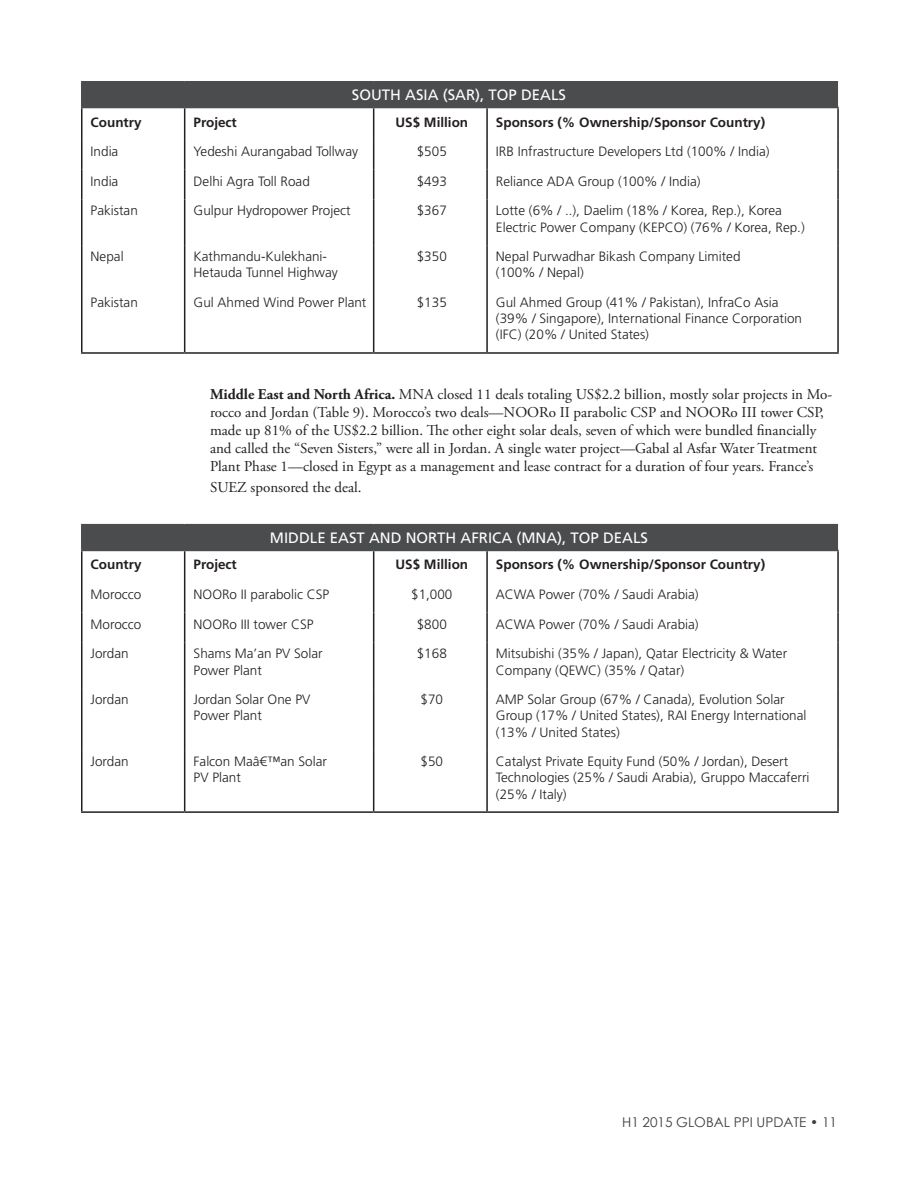
<style>
.page{position:relative;width:918px;height:1188px;background:#fff}
.page>*{position:absolute;margin:0;border:0;box-sizing:border-box;transform-origin:0 0}
.Paragraph{font:15px/18px "Adobe Garamond Pro";color:#231f20}
.t1{font:15px "Frutiger LT Std";color:#fff}
.t2{font:300 13.5px/16.2px "Frutiger LT Std";color:#231f20}
.t3{font:700 13.5px "Frutiger LT Std";color:#231f20}
.t4{font:13.5px "Century Gothic";color:#3e3e3f}
.s1{font-weight:700}
</style>
<div class="page">
<hr style="left:81px;top:108px;width:1px;height:32px;background:#231f20">
<hr style="left:184px;top:108px;width:1px;height:32px;background:#231f20">
<hr style="left:373px;top:108px;width:1px;height:32px;background:#231f20">
<hr style="left:486px;top:108px;width:2px;height:32px;background:#231f20">
<hr style="left:837px;top:108px;width:2px;height:32px;background:#231f20">
<hr style="left:81px;top:140px;width:1px;height:30px;background:#231f20">
<hr style="left:184px;top:140px;width:1px;height:30px;background:#231f20">
<hr style="left:373px;top:140px;width:1px;height:30px;background:#231f20">
<hr style="left:486px;top:140px;width:2px;height:30px;background:#231f20">
<hr style="left:837px;top:140px;width:2px;height:30px;background:#231f20">
<svg style="left:81px;top:170px;width:1px;height:29px"></svg>
<svg style="left:184px;top:170px;width:1px;height:29px"></svg>
<svg style="left:373px;top:170px;width:1px;height:29px"></svg>
<hr style="left:486px;top:170px;width:2px;height:29px;background:#231f20">
<hr style="left:837px;top:170px;width:2px;height:29px;background:#231f20">
<hr style="left:81px;top:199px;width:1px;height:46px;background:#231f20">
<hr style="left:184px;top:199px;width:1px;height:46px;background:#231f20">
<hr style="left:373px;top:199px;width:1px;height:46px;background:#231f20">
<hr style="left:486px;top:199px;width:2px;height:46px;background:#231f20">
<hr style="left:837px;top:199px;width:2px;height:46px;background:#231f20">
<hr style="left:81px;top:245px;width:1px;height:46px;background:#231f20">
<hr style="left:184px;top:245px;width:1px;height:46px;background:#231f20">
<hr style="left:373px;top:245px;width:1px;height:46px;background:#231f20">
<hr style="left:486px;top:245px;width:2px;height:46px;background:#231f20">
<hr style="left:837px;top:245px;width:2px;height:46px;background:#231f20">
<hr style="left:81px;top:291px;width:1px;height:61px;background:#231f20">
<hr style="left:184px;top:291px;width:1px;height:61px;background:#231f20">
<hr style="left:373px;top:291px;width:1px;height:61px;background:#231f20">
<hr style="left:486px;top:291px;width:2px;height:61px;background:#231f20">
<hr style="left:837px;top:291px;width:2px;height:61px;background:#231f20">
<hr style="left:81px;top:81px;width:104px;height:1px;background:#4b4c4d">
<div style="left:81px;top:82px;width:757px;height:25px;background:#4b4c4d"></div>
<hr style="left:185px;top:81px;width:189px;height:1px;background:#4b4c4d">
<hr style="left:374px;top:81px;width:113px;height:1px;background:#4b4c4d">
<hr style="left:487px;top:81px;width:351px;height:1px;background:#4b4c4d">
<hr style="left:81px;top:107px;width:104px;height:1px;background:#4b4c4d">
<hr style="left:185px;top:107px;width:189px;height:1px;background:#4b4c4d">
<hr style="left:374px;top:107px;width:113px;height:1px;background:#4b4c4d">
<hr style="left:487px;top:107px;width:352px;height:1px;background:#4b4c4d">
<hr style="left:81px;top:352px;width:104px;height:2px;background:#231f20">
<hr style="left:185px;top:352px;width:189px;height:2px;background:#231f20">
<hr style="left:374px;top:352px;width:113px;height:2px;background:#231f20">
<hr style="left:487px;top:352px;width:352px;height:2px;background:#231f20">
<hr style="left:81px;top:551px;width:1px;height:32px;background:#231f20">
<hr style="left:184px;top:551px;width:1px;height:32px;background:#231f20">
<hr style="left:373px;top:551px;width:1px;height:32px;background:#231f20">
<hr style="left:486px;top:551px;width:2px;height:32px;background:#231f20">
<hr style="left:837px;top:551px;width:2px;height:32px;background:#231f20">
<hr style="left:81px;top:583px;width:1px;height:30px;background:#231f20">
<hr style="left:184px;top:583px;width:1px;height:30px;background:#231f20">
<hr style="left:373px;top:583px;width:1px;height:30px;background:#231f20">
<hr style="left:486px;top:583px;width:2px;height:30px;background:#231f20">
<hr style="left:837px;top:583px;width:2px;height:30px;background:#231f20">
<svg style="left:81px;top:613px;width:1px;height:29px"></svg>
<svg style="left:184px;top:613px;width:1px;height:29px"></svg>
<svg style="left:373px;top:613px;width:1px;height:29px"></svg>
<hr style="left:486px;top:613px;width:2px;height:29px;background:#231f20">
<hr style="left:837px;top:613px;width:2px;height:29px;background:#231f20">
<hr style="left:81px;top:642px;width:1px;height:46px;background:#231f20">
<hr style="left:184px;top:642px;width:1px;height:46px;background:#231f20">
<hr style="left:373px;top:642px;width:1px;height:46px;background:#231f20">
<hr style="left:486px;top:642px;width:2px;height:46px;background:#231f20">
<hr style="left:837px;top:642px;width:2px;height:46px;background:#231f20">
<hr style="left:81px;top:688px;width:1px;height:62px;background:#231f20">
<hr style="left:184px;top:688px;width:1px;height:62px;background:#231f20">
<hr style="left:373px;top:688px;width:1px;height:62px;background:#231f20">
<hr style="left:486px;top:688px;width:2px;height:62px;background:#231f20">
<hr style="left:837px;top:688px;width:2px;height:62px;background:#231f20">
<hr style="left:81px;top:750px;width:1px;height:61px;background:#231f20">
<hr style="left:184px;top:750px;width:1px;height:61px;background:#231f20">
<hr style="left:373px;top:750px;width:1px;height:61px;background:#231f20">
<hr style="left:486px;top:750px;width:2px;height:61px;background:#231f20">
<hr style="left:837px;top:750px;width:2px;height:61px;background:#231f20">
<hr style="left:81px;top:524px;width:104px;height:1px;background:#4b4c4d">
<div style="left:81px;top:525px;width:757px;height:25px;background:#4b4c4d"></div>
<hr style="left:185px;top:524px;width:189px;height:1px;background:#4b4c4d">
<hr style="left:374px;top:524px;width:113px;height:1px;background:#4b4c4d">
<hr style="left:487px;top:524px;width:351px;height:1px;background:#4b4c4d">
<hr style="left:81px;top:550px;width:104px;height:1px;background:#4b4c4d">
<hr style="left:185px;top:550px;width:189px;height:1px;background:#4b4c4d">
<hr style="left:374px;top:550px;width:113px;height:1px;background:#4b4c4d">
<hr style="left:487px;top:550px;width:352px;height:1px;background:#4b4c4d">
<hr style="left:81px;top:811px;width:104px;height:2px;background:#231f20">
<hr style="left:185px;top:811px;width:189px;height:2px;background:#231f20">
<hr style="left:374px;top:811px;width:113px;height:2px;background:#231f20">
<hr style="left:487px;top:811px;width:352px;height:2px;background:#231f20">
<p class="t1" style="left:352px;top:86px;width:216px">SOUTH ASIA (SAR), TOP DEALS</p>
<p class="t3" style="left:91px;top:114px;width:53px">Country</p>
<p class="t3" style="left:194px;top:114px;width:45px">Project</p>
<p class="t3" style="left:395px;top:114px;width:74px">US$ Million</p>
<p class="t3" style="left:496px;top:114px;width:271px">Sponsors (% Ownership/Sponsor Country)</p>
<p class="t2" style="left:91px;top:144px;width:29px">India</p>
<p class="t2" style="left:194px;top:144px;width:166px">Yedeshi Aurangabad Tollway</p>
<p class="t2" style="left:417px;top:144px;width:32px">$505</p>
<p class="t2" style="left:496px;top:144px;width:275px">IRB Infrastructure Developers Ltd (100% / India)</p>
<p class="t2" style="left:91px;top:173px;width:29px">India</p>
<p class="t2" style="left:194px;top:173px;width:118px">Delhi Agra Toll Road</p>
<p class="t2" style="left:417px;top:173px;width:32px">$493</p>
<p class="t2" style="left:496px;top:173px;width:206px">Reliance ADA Group (100% / India)</p>
<p class="t2" style="left:91px;top:203px;width:49px">Pakistan</p>
<p class="t2" style="left:194px;top:203px;width:159px">Gulpur Hydropower Project</p>
<p class="t2" style="left:417px;top:203px;width:32px">$367</p>
<p class="t2" style="left:496px;top:203px;width:310px">Lotte (6% / ..), Daelim (18% / Korea, Rep.), Korea<br>Electric Power Company (KEPCO) (76% / Korea, Rep.)</p>
<p class="t2" style="left:91px;top:249px;width:35px">Nepal</p>
<p class="t2" style="left:194px;top:249px;width:146px">Kathmandu-Kulekhani-<br>Hetauda Tunnel Highway</p>
<p class="t2" style="left:417px;top:249px;width:32px">$350</p>
<p class="t2" style="left:496px;top:249px;width:246px">Nepal Purwadhar Bikash Company Limited (100% / Nepal)</p>
<p class="t2" style="left:91px;top:295px;width:49px">Pakistan</p>
<p class="t2" style="left:194px;top:295px;width:174px">Gul Ahmed Wind Power Plant</p>
<p class="t2" style="left:417px;top:295px;width:32px">$135</p>
<p class="t2" style="left:496px;top:295px;width:308px">Gul Ahmed Group (41% / Pakistan), InfraCo Asia (39% / Singapore), International Finance Corporation (IFC) (20% / United States)</p>
<p class="Paragraph" style="left:210px;top:385px;width:624px"><span class="s1">Middle East and North Africa.</span> MNA closed 11 deals totaling US$2.2 billion, mostly solar projects in Mo&shy;rocco and Jordan (Table 9). Morocco’s two deals—NOORo II parabolic CSP and NOORo III tower CSP, made up 81% of the US$2.2 billion. The other eight solar deals, seven of which were bundled financially and called the “Seven Sisters,” were all in Jordan. A single water project—Gabal al Asfar Water Treatment Plant Phase 1—closed in Egypt as a management and lease contract for a duration of four years. France’s</p>
<p class="Paragraph" style="left:210px;top:479px;width:153px">SUEZ sponsored the deal.</p>
<p class="t1" style="left:270px;top:529px;width:380px">MIDDLE EAST AND NORTH AFRICA (MNA), TOP DEALS</p>
<p class="t3" style="left:91px;top:557px;width:53px">Country</p>
<p class="t3" style="left:194px;top:557px;width:45px">Project</p>
<p class="t3" style="left:395px;top:557px;width:74px">US$ Million</p>
<p class="t3" style="left:496px;top:557px;width:271px">Sponsors (% Ownership/Sponsor Country)</p>
<p class="t2" style="left:91px;top:587px;width:52px">Morocco</p>
<p class="t2" style="left:194px;top:587px;width:137px">NOORo II parabolic CSP</p>
<p class="t2" style="left:411px;top:587px;width:43px">$1,000</p>
<p class="t2" style="left:496px;top:587px;width:204px">ACWA Power (70% / Saudi Arabia)</p>
<p class="t2" style="left:91px;top:616px;width:52px">Morocco</p>
<p class="t2" style="left:194px;top:616px;width:122px">NOORo III tower CSP</p>
<p class="t2" style="left:417px;top:616px;width:32px">$800</p>
<p class="t2" style="left:496px;top:616px;width:204px">ACWA Power (70% / Saudi Arabia)</p>
<p class="t2" style="left:91px;top:646px;width:40px">Jordan</p>
<p class="t2" style="left:194px;top:646px;width:131px">Shams Ma’an PV Solar<br>Power Plant</p>
<p class="t2" style="left:417px;top:646px;width:32px">$168</p>
<p class="t2" style="left:496px;top:646px;width:293px">Mitsubishi (35% / Japan), Qatar Electricity &amp; Water<br>Company (QEWC) (35% / Qatar)</p>
<p class="t2" style="left:91px;top:692px;width:40px">Jordan</p>
<p class="t2" style="left:194px;top:692px;width:118px">Jordan Solar One PV<br>Power Plant</p>
<p class="t2" style="left:421px;top:692px;width:24px">$70</p>
<p class="t2" style="left:496px;top:692px;width:312px">AMP Solar Group (67% / Canada), Evolution Solar<br>Group (17% / United States), RAI Energy International (13% / United States)</p>
<p class="t2" style="left:91px;top:754px;width:40px">Jordan</p>
<p class="t2" style="left:194px;top:754px;width:135px">Falcon Maâ€™an Solar<br>PV Plant</p>
<p class="t2" style="left:421px;top:754px;width:24px">$50</p>
<p class="t2" style="left:496px;top:754px;width:315px">Catalyst Private Equity Fund (50% / Jordan), Desert<br>Technologies (25% / Saudi Arabia), Gruppo Maccaferri (25% / Italy)</p>
<p class="t4" style="left:622px;top:1113px;width:216px">H1 2015 GLOBAL PPI UPDATE • 11</p>
</div>
